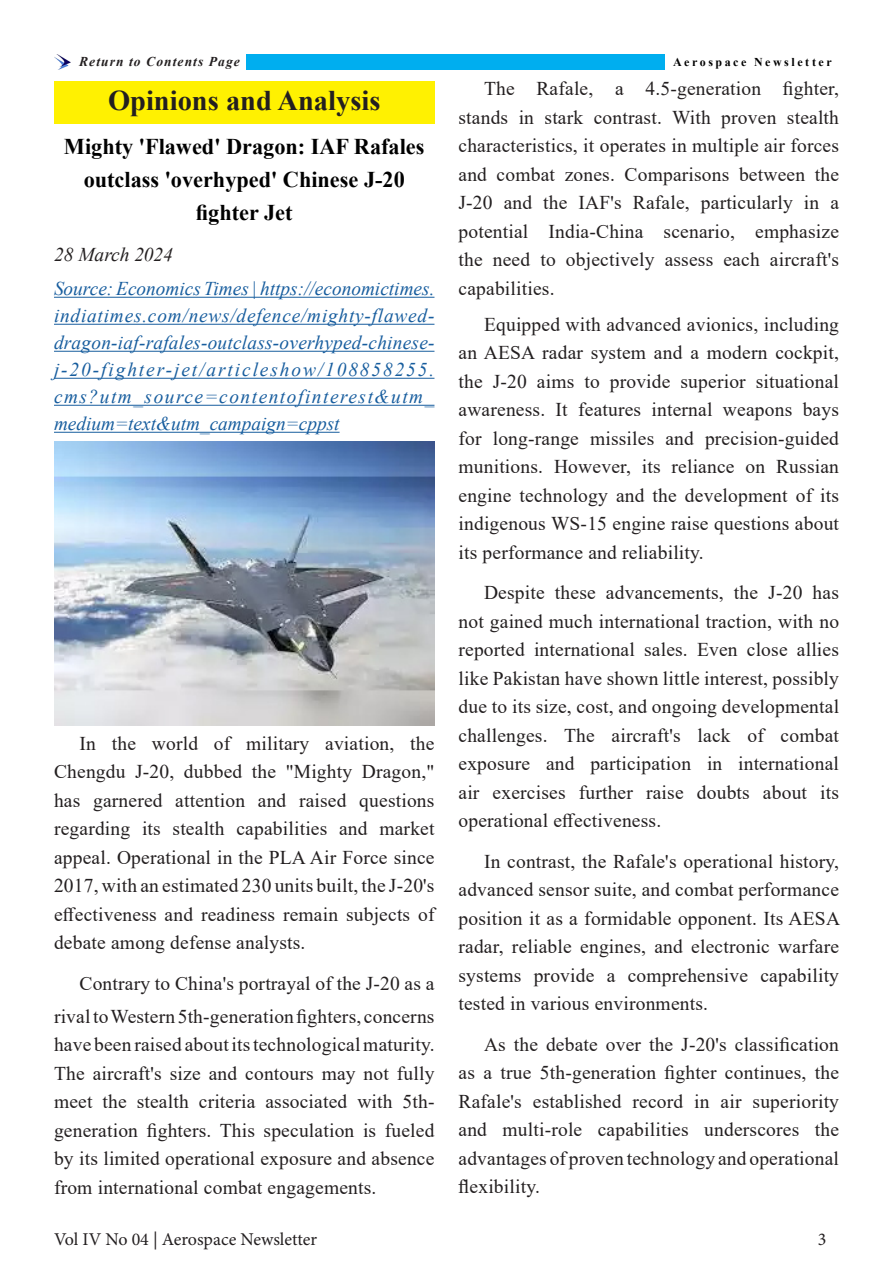
<style>
.page{position:relative;width:893px;height:1263px;background:#fff}
.page>*{position:absolute;margin:0;border:0;box-sizing:border-box;transform-origin:0 0}
.t1{font:700 28.5px "Times New Roman";color:#231f20}
.t2{font:700 22.5px/33px "Times New Roman";color:#000;text-align:center}
.t3{font:19.5px/28.5px "Times New Roman";letter-spacing:.01em;color:#231f20;text-align:justify}
.t4{font:italic 19.5px/27px "Times New Roman";color:#175d9e;text-align:justify}
.t5{font:italic 19.5px "Times New Roman";letter-spacing:-.005em;color:#231f20}
.t6{font:18px "Minion Pro";color:#231f20}
.t7{font:italic 700 13.5px "Times New Roman";letter-spacing:.08em;color:#231f20}
.t8{font:700 12px "Times New Roman";letter-spacing:.21em;color:#000}
</style>
<div class="page">
<hr style="left:54px;top:297px;width:380px;height:1px;background:#175d9e">
<hr style="left:54px;top:324px;width:380px;height:1px;background:#175d9e">
<hr style="left:54px;top:351px;width:380px;height:1px;background:#175d9e">
<hr style="left:54px;top:378px;width:380px;height:1px;background:#175d9e">
<hr style="left:54px;top:405px;width:380px;height:1px;background:#175d9e">
<hr style="left:54px;top:432px;width:286px;height:1px;background:#175d9e">
<div style="left:54px;top:82px;width:380px;height:42px;background:#fff101"></div>
<img style="left:54px;top:54px;width:17px;height:16px">
<div style="left:246px;top:54px;width:420px;height:16px;background:#00aeef"></div>
<img style="left:54px;top:441px;width:380px;height:284px">
<p class="t7" style="left:79px;top:52px;width:162px">Return to Contents Page</p>
<p class="t8" style="left:673px;top:53px;width:160px">Aerospace Newsletter</p>
<p class="t1" style="left:108px;top:80px;width:274px">Opinions and Analysis</p>
<p class="t2" style="left:64px;top:129px;width:362px">Mighty 'Flawed' Dragon: IAF Rafales outclass 'overhyped' Chinese J-20 fighter Jet</p>
<p class="t5" style="left:54px;top:241px;width:120px">28 March 2024</p>
<p class="t4" style="left:54px;top:275px;width:382px">Source: Economics Times | https://economictimes. indiatimes.com/news/defence/mighty-flawed&shy;dragon-iaf-rafales-outclass-overhyped-chinese&shy;j-20-fighter-jet/articleshow/108858255. cms?utm_source=contentofinterest&amp;utm_ medium=text&amp;utm_campaign=cppst</p>
<p class="t3" style="left:54px;top:728px;width:382px;text-indent:26px">In the world of military aviation, the Chengdu J-20, dubbed the "Mighty Dragon," has garnered attention and raised questions regarding its stealth capabilities and market appeal. Operational in the PLA Air Force since 2017, with an estimated 230 units built, the J-20's effectiveness and readiness remain subjects of debate among defense analysts.</p>
<p class="t3" style="left:54px;top:966px;width:382px;line-height:33px;text-align:right">Contrary to China's portrayal of the J-20 as a rival to Western 5th-generation fighters, concerns</p>
<p class="t3" style="left:54px;top:1030px;width:382px">have been raised about its technological maturity.<br>The aircraft's size and contours may not fully meet the stealth criteria associated with 5th&shy;generation fighters. This speculation is fueled by its limited operational exposure and absence from international combat engagements.</p>
<p class="t3" style="left:458px;top:74px;width:382px;text-indent:26px">The Rafale, a 4.5-generation fighter, stands in stark contrast. With proven stealth characteristics, it operates in multiple air forces and combat zones. Comparisons between the J-20 and the IAF's Rafale, particularly in a potential India-China scenario, emphasize the need to objectively assess each aircraft's capabilities.</p>
<p class="t3" style="left:458px;top:309px;width:382px;text-indent:26px">Equipped with advanced avionics, including an AESA radar system and a modern cockpit, the J-20 aims to provide superior situational awareness. It features internal weapons bays for long-range missiles and precision-guided munitions. However, its reliance on Russian engine technology and the development of its indigenous WS-15 engine raise questions about its performance and reliability.</p>
<p class="t3" style="left:458px;top:578px;width:382px;text-indent:26px">Despite these advancements, the J-20 has not gained much international traction, with no reported international sales. Even close allies like Pakistan have shown little interest, possibly due to its size, cost, and ongoing developmental challenges. The aircraft's lack of combat exposure and participation in international air exercises further raise doubts about its operational effectiveness.</p>
<p class="t3" style="left:458px;top:846px;width:383px;text-indent:26px">In contrast, the Rafale's operational history, advanced sensor suite, and combat performance position it as a formidable opponent. Its AESA radar, reliable engines, and electronic warfare systems provide a comprehensive capability tested in various environments.</p>
<p class="t3" style="left:458px;top:1029px;width:382px;text-indent:26px">As the debate over the J-20's classification as a true 5th-generation fighter continues, the Rafale's established record in air superiority and multi-role capabilities underscores the advantages of proven technology and operational flexibility.</p>
<p class="t6" style="left:54px;top:1227px;width:265px">Vol IV No 04 | Aerospace Newsletter</p>
<p class="t6" style="left:818px;top:1227px;width:10px">3</p>
</div>
